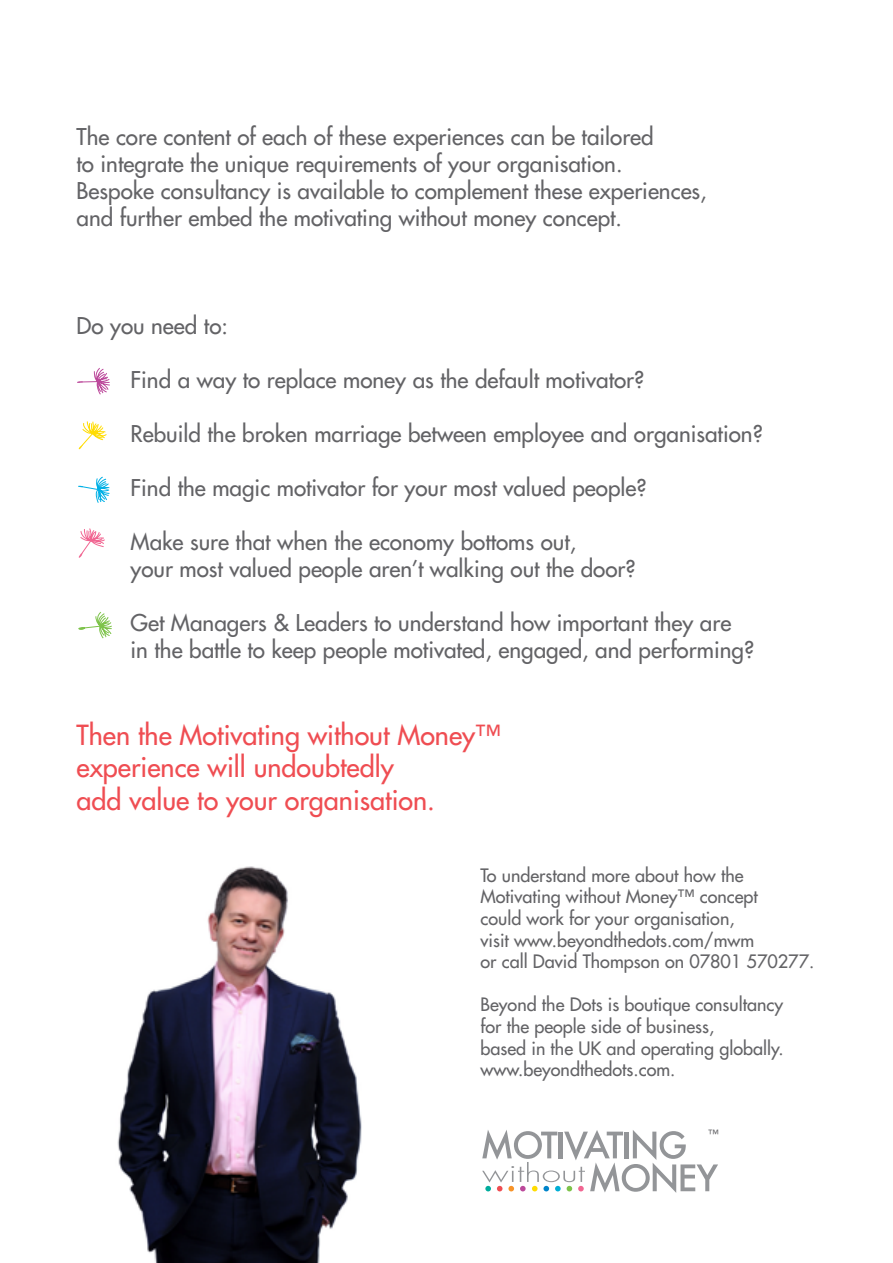
<style>
.page{position:relative;width:893px;height:1263px;background:#fff}
.page>*{position:absolute;margin:0;border:0;box-sizing:border-box;transform-origin:0 0}
.t1{font:27px/32.4px "Futura";color:#ef4d52}
.t2{font:22.5px/27px "Futura";color:#636366}
.t3{font:18px/21.6px "Futura";color:#636366}
.t4{font:11.1px "Futura";color:#636366}
</style>
<div class="page">
<img style="left:117px;top:866px;width:245px;height:397px">
<svg style="left:77px;top:368px;width:33px;height:27px"></svg>
<svg style="left:79px;top:421px;width:28px;height:28px"></svg>
<svg style="left:78px;top:477px;width:32px;height:26px"></svg>
<svg style="left:78px;top:528px;width:27px;height:30px"></svg>
<svg style="left:79px;top:612px;width:33px;height:27px"></svg>
<svg style="left:482px;top:1130px;width:236px;height:63px"></svg>
<div style="left:701px;top:1129px;width:18px;height:9px;background:#fff"></div>
<p class="t2" style="left:77px;top:123px;width:632px">The core content of each of these experiences can be tailored<br>to integrate the unique requirements of your organisation.<br>Bespoke consultancy is available to complement these experiences, and further embed the motivating without money concept.</p>
<p class="t2" style="left:77px;top:312px;width:153px">Do you need to:</p>
<p class="t2" style="left:131px;top:366px;width:515px">Find a way to replace money as the default motivator?</p>
<p class="t2" style="left:131px;top:420px;width:634px">Rebuild the broken marriage between employee and organisation?</p>
<p class="t2" style="left:131px;top:474px;width:518px">Find the magic motivator for your most valued people?</p>
<p class="t2" style="left:131px;top:528px;width:507px">Make sure that when the economy bottoms out,<br>your most valued people aren’t walking out the door?</p>
<p class="t2" style="left:131px;top:609px;width:625px">Get Managers &amp; Leaders to understand how important they are in the battle to keep people motivated, engaged, and performing?</p>
<p class="t1" style="left:77px;top:718px;width:426px">Then the Motivating without Money™ experience will undoubtedly<br>add value to your organisation.</p>
<p class="t3" style="left:480px;top:864px;width:335px">To understand more about how the Motivating without Money™ concept<br>could work for your organisation,<br>visit www.beyondthedots.com/mwm<br>or call David Thompson on 07801 570277.</p>
<p class="t3" style="left:480px;top:994px;width:305px">Beyond the Dots is boutique consultancy for the people side of business,<br>based in the UK and operating globally. www.beyondthedots.com.</p>
<p class="t4" style="left:708px;top:1126px;width:12px">™</p>
</div>
